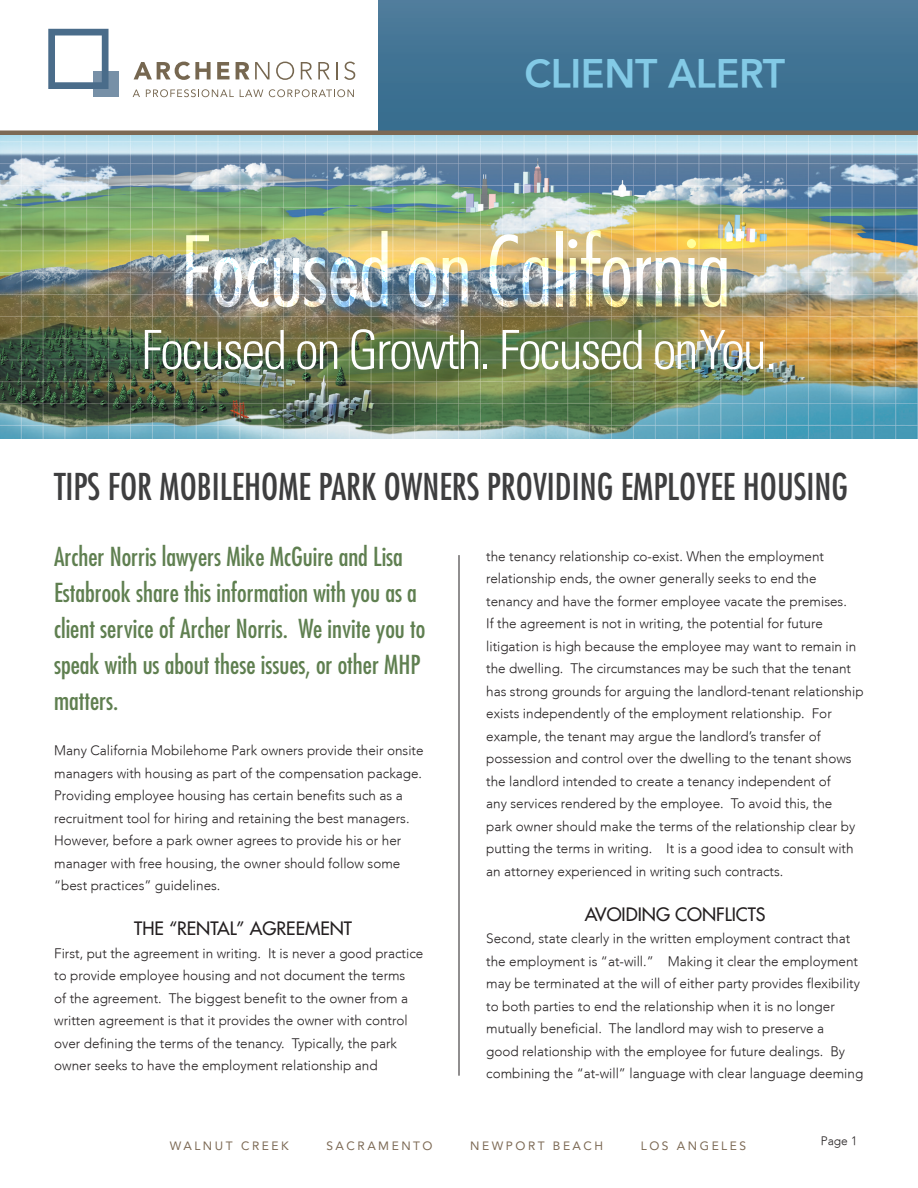
<style>
.page{position:relative;width:918px;height:1188px;background:#fff}
.page>*{position:absolute;margin:0;border:0;box-sizing:border-box;transform-origin:0 0}
.t1{font:300 condensed 94.5px "Futura";letter-spacing:-.01em;color:#fff}
.t2{font:300 condensed 54px "Univers";letter-spacing:-.04em;color:#fff}
.t3{font:800 39px "Avenir";letter-spacing:-.01em;color:#83cae6}
.t4{font:condensed 36px "Futura";color:#3e3e3f}
.t5{font:condensed 25.5px/36px "Futura";color:#5f7f50}
.t6{font:18px "Futura";color:#231f20}
.t7{font:300 13.5px/22.5px "Avenir";color:#231f20}
.t8{font:12px "Avenir";letter-spacing:.21em;color:#7c6954}
.t9{font:300 12px "Avenir";color:#231f20}
</style>
<div class="page">
<img style="left:0;top:135px;width:918px;height:303px">
<div style="left:378px;top:0;width:540px;height:130px;background:linear-gradient(to bottom,#4e7c9b,#356c8d)"></div>
<div style="left:93px;top:72px;width:25px;height:25px;background:#7790a7"></div>
<svg style="left:48px;top:29px;width:61px;height:60px"></svg>
<svg style="left:134px;top:62px;width:77px;height:18px"></svg>
<svg style="left:217px;top:62px;width:13px;height:17px"></svg>
<svg style="left:236px;top:62px;width:34px;height:17px"></svg>
<svg style="left:276px;top:62px;width:18px;height:18px"></svg>
<svg style="left:301px;top:62px;width:11px;height:17px"></svg>
<svg style="left:318px;top:62px;width:12px;height:17px"></svg>
<svg style="left:336px;top:62px;width:2px;height:17px"></svg>
<svg style="left:344px;top:62px;width:11px;height:18px"></svg>
<svg style="left:133px;top:90px;width:7px;height:7px"></svg>
<svg style="left:146px;top:89px;width:88px;height:8px"></svg>
<svg style="left:240px;top:89px;width:23px;height:8px"></svg>
<svg style="left:269px;top:89px;width:85px;height:8px"></svg>
<div style="left:0;top:130px;width:918px;height:5px;background:#7c6954"></div>
<hr style="left:459px;top:555px;width:1px;height:521px;background:#231f20">
<h3 class="t3" style="left:524px;top:51px;width:262px">CLIENT ALERT</h3>
<h1 class="t1" style="left:181px;top:216px;width:552px">Focused on California</h1>
<h2 class="t2" style="left:141px;top:317px;width:637px">Focused on Growth. Focused onYou.</h2>
<h3 class="t4" style="left:54px;top:465px;width:348px">Tips for Mobileh ome Park Owne</h3>
<h3 class="t4" style="left:452px;top:465px;width:380px">rs Providing Employee Housing</h3>
<h3 class="t5" style="left:54px;top:538px;width:373px">Archer Norris lawyers Mike McGuire and Lisa Estabrook share this information with you as a client service of Archer Norris. We invite you to speak with us about these issues, or other MHP matters.</h3>
<p class="t7" style="left:54px;top:739px;width:371px">Many California Mobilehome Park owners provide their onsite managers with housing as part of the compensation package.<br>Providing employee housing has certain benefits such as a recruitment tool for hiring and retaining the best managers.<br>However, before a park owner agrees to provide his or her manager with free housing, the owner should follow some “best practices” guidelines.</p>
<h3 class="t6" style="left:134px;top:917px;width:215px">THE “RENTAL” AGREEMENT</h3>
<p class="t7" style="left:54px;top:942px;width:371px">First, put the agreement in writing. It is never a good practice to provide employee housing and not document the terms<br>of the agreement. The biggest benefit to the owner from a written agreement is that it provides the owner with control over defining the terms of the tenancy. Typically, the park owner seeks to have the employment relationship and</p>
<p class="t7" style="left:486px;top:545px;width:379px">the tenancy relationship co-exist. When the employment relationship ends, the owner generally seeks to end the tenancy and have the former employee vacate the premises.<br>If the agreement is not in writing, the potential for future litigation is high because the employee may want to remain in the dwelling. The circumstances may be such that the tenant has strong grounds for arguing the landlord-tenant relationship exists independently of the employment relationship. For example, the tenant may argue the landlord’s transfer of possession and control over the dwelling to the tenant shows the landlord intended to create a tenancy independent of<br>any services rendered by the employee. To avoid this, the<br>park owner should make the terms of the relationship clear by putting the terms in writing. It is a good idea to consult with an attorney experienced in writing such contracts.</p>
<h3 class="t6" style="left:585px;top:903px;width:182px">AVOIDING CONFLICTS</h3>
<p class="t7" style="left:486px;top:927px;width:379px">Second, state clearly in the written employment contract that the employment is “at-will.” Making it clear the employment may be terminated at the will of either party provides flexibility to both parties to end the relationship when it is no longer mutually beneficial. The landlord may wish to preserve a<br>good relationship with the employee for future dealings. By combining the “at-will” language with clear language deeming</p>
<p class="t8" style="left:170px;top:1139px;width:121px">WALNUT CREEK</p>
<p class="t9" style="left:821px;top:1134px;width:38px">Page 1</p>
<p class="t8" style="left:326px;top:1139px;width:108px">SACRAMENTO</p>
<p class="t8" style="left:470px;top:1139px;width:134px">NEWPORT BEACH</p>
<p class="t8" style="left:641px;top:1139px;width:107px">LOS ANGELES</p>
</div>
